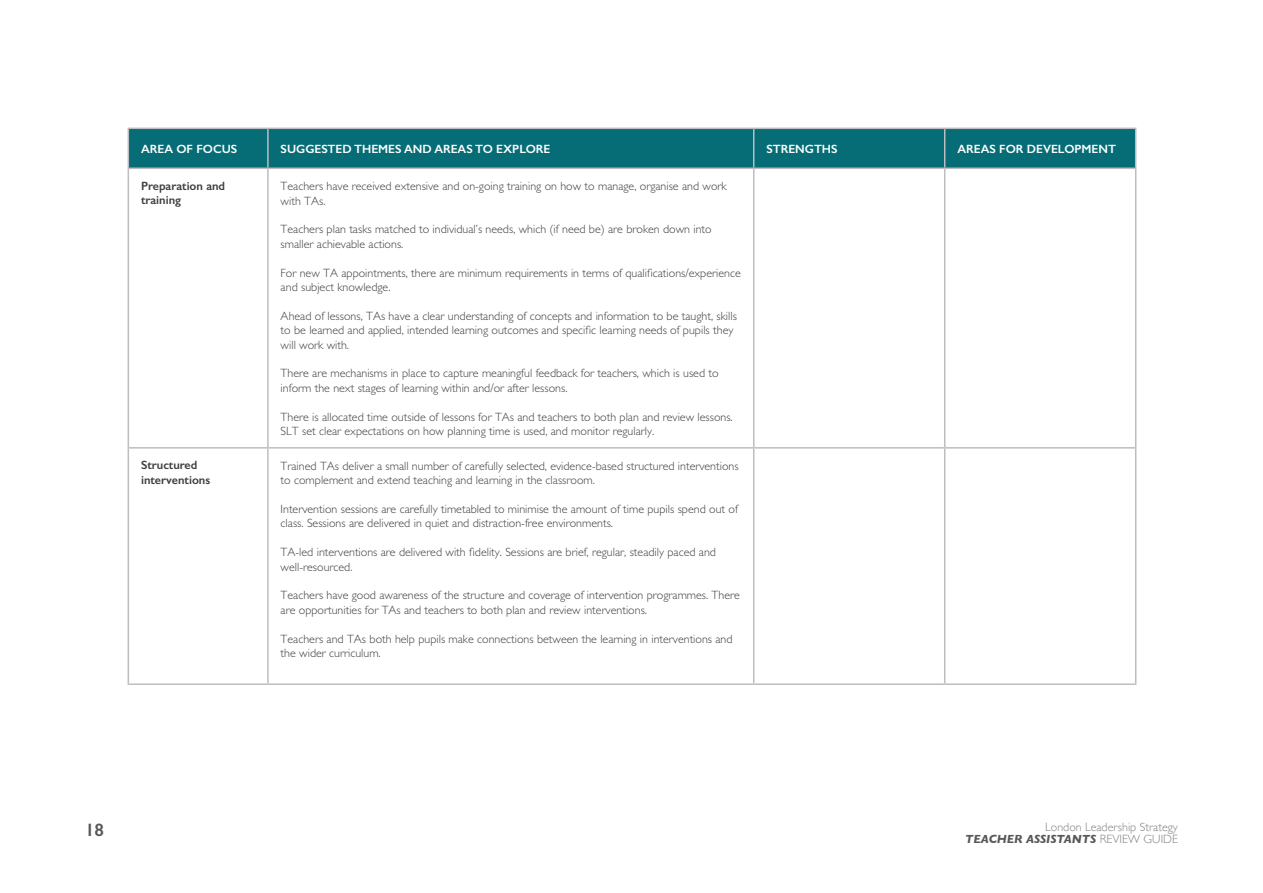
<style>
.page{position:relative;width:1263px;height:893px;background:#fff}
.page>*{position:absolute;margin:0;border:0;box-sizing:border-box;transform-origin:0 0}
.t1{font:600 18px "Gill Sans";color:#57585a}
.t2{font:300 12px/14.4px "M Gill Sans";color:#3e3e3f}
.t3{font:600 12px "Gill Sans";color:#fff}
.t4{font:300 12px/12px "Gill Sans";color:#808285;text-align:right}
.t5{font:600 12px/14.4px "Gill Sans";color:#3e3e3f}
.s1{font-weight:700;font-style:italic;color:#57585a}
</style>
<div class="page">
<div style="left:129px;top:129px;width:1006px;height:39px;background:#066d77"></div>
<hr style="left:128px;top:169px;width:1px;height:278px;background:#bcbdc0">
<hr style="left:267px;top:169px;width:2px;height:278px;background:#bcbdc0">
<hr style="left:753px;top:169px;width:1px;height:278px;background:#bcbdc0">
<hr style="left:944px;top:169px;width:1px;height:278px;background:#bcbdc0">
<hr style="left:1135px;top:169px;width:1px;height:278px;background:#bcbdc0">
<hr style="left:128px;top:447px;width:140px;height:2px;background:#bcbdc0">
<hr style="left:128px;top:449px;width:1px;height:234px;background:#bcbdc0">
<hr style="left:268px;top:447px;width:486px;height:2px;background:#bcbdc0">
<hr style="left:267px;top:449px;width:2px;height:234px;background:#bcbdc0">
<hr style="left:754px;top:447px;width:191px;height:2px;background:#bcbdc0">
<hr style="left:753px;top:449px;width:1px;height:234px;background:#bcbdc0">
<hr style="left:945px;top:447px;width:191px;height:2px;background:#bcbdc0">
<hr style="left:944px;top:449px;width:1px;height:234px;background:#bcbdc0">
<hr style="left:1135px;top:449px;width:1px;height:234px;background:#bcbdc0">
<hr style="left:128px;top:683px;width:140px;height:2px;background:#bcbdc0">
<hr style="left:268px;top:683px;width:486px;height:2px;background:#bcbdc0">
<hr style="left:754px;top:683px;width:191px;height:2px;background:#bcbdc0">
<hr style="left:945px;top:683px;width:191px;height:2px;background:#bcbdc0">
<hr style="left:128px;top:128px;width:140px;height:1px;background:#bcbdc0">
<hr style="left:128px;top:129px;width:1px;height:39px;background:#bcbdc0">
<hr style="left:268px;top:128px;width:486px;height:1px;background:#bcbdc0">
<hr style="left:267px;top:129px;width:2px;height:39px;background:#bcbdc0">
<hr style="left:754px;top:128px;width:191px;height:1px;background:#bcbdc0">
<hr style="left:753px;top:129px;width:1px;height:39px;background:#bcbdc0">
<hr style="left:945px;top:128px;width:191px;height:1px;background:#bcbdc0">
<hr style="left:944px;top:129px;width:1px;height:39px;background:#bcbdc0">
<hr style="left:1135px;top:129px;width:1px;height:39px;background:#bcbdc0">
<hr style="left:128px;top:168px;width:140px;height:1px;background:#bcbdc0">
<hr style="left:268px;top:168px;width:486px;height:1px;background:#bcbdc0">
<hr style="left:754px;top:168px;width:191px;height:1px;background:#bcbdc0">
<hr style="left:945px;top:168px;width:191px;height:1px;background:#bcbdc0">
<p class="t3" style="left:141px;top:141px;width:98px">AREA OF FOCUS</p>
<p class="t3" style="left:281px;top:141px;width:271px">SUGGESTED THEMES AND AREAS TO EXPLORE</p>
<p class="t3" style="left:766px;top:141px;width:73px">STRENGTHS</p>
<p class="t3" style="left:957px;top:141px;width:160px">AREAS FOR DEVELOPMENT</p>
<p class="t5" style="left:141px;top:178px;width:86px">Preparation and training</p>
<p class="t2" style="left:281px;top:179px;width:447px">Teachers have received extensive and on-going training on how to manage, organise and work with TAs.</p>
<p class="t2" style="left:281px;top:222px;width:432px">Teachers plan tasks matched to individual’s needs, which (if need be) are broken down into smaller achievable actions.</p>
<p class="t2" style="left:281px;top:266px;width:462px">For new TA appointments, there are minimum requirements in terms of qualifications/experience and subject knowledge.</p>
<p class="t2" style="left:281px;top:309px;width:458px">Ahead of lessons, TAs have a clear understanding of concepts and information to be taught, skills to be learned and applied, intended learning outcomes and specific learning needs of pupils they will work with.</p>
<p class="t2" style="left:281px;top:366px;width:439px">There are mechanisms in place to capture meaningful feedback for teachers, which is used to inform the next stages of learning within and/or after lessons.</p>
<p class="t2" style="left:281px;top:410px;width:454px">There is allocated time outside of lessons for TAs and teachers to both plan and review lessons.<br>SLT set clear expectations on how planning time is used, and monitor regularly.</p>
<p class="t5" style="left:141px;top:458px;width:71px">Structured interventions</p>
<p class="t2" style="left:281px;top:459px;width:459px">Trained TAs deliver a small number of carefully selected, evidence-based structured interventions to complement and extend teaching and learning in the classroom.</p>
<p class="t2" style="left:281px;top:502px;width:459px">Intervention sessions are carefully timetabled to minimise the amount of time pupils spend out of class. Sessions are delivered in quiet and distraction-free environments.</p>
<p class="t2" style="left:281px;top:545px;width:437px">TA-led interventions are delivered with fidelity. Sessions are brief, regular, steadily paced and well-resourced.</p>
<p class="t2" style="left:281px;top:588px;width:461px">Teachers have good awareness of the structure and coverage of intervention programmes. There are opportunities for TAs and teachers to both plan and review interventions.</p>
<p class="t2" style="left:281px;top:631px;width:453px">Teachers and TAs both help pupils make connections between the learning in interventions and the wider curriculum.</p>
<h1 class="t1" style="left:85px;top:819px;width:21px">18</h1>
<p class="t4" style="left:965px;top:821px;width:214px">London Leadership Strategy<br><span class="s1">TEACHER ASSISTANTS</span> REVIEW GUIDE</p>
</div>
